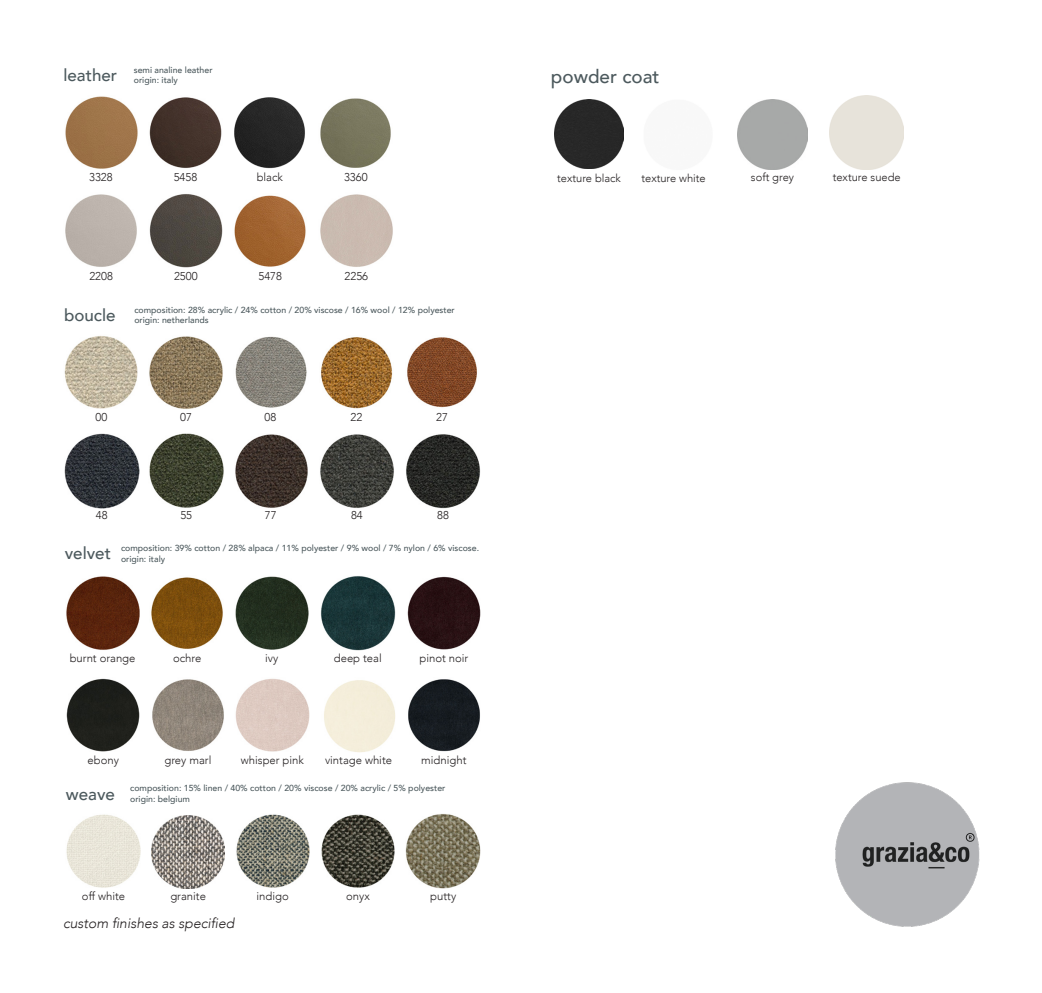
<style>
.page{position:relative;width:1042px;height:993px;background:#fff}
.page>*{position:absolute;margin:0;border:0;box-sizing:border-box;transform-origin:0 0}
.t1{font:500 18.9px "Avenir";color:#4c595d}
.t2{font:500 16.97px "Avenir";color:#4c595d}
.t3{font:italic 300 14px "Avenir";color:#231f20}
.t4{font:300 11.38px "Avenir";color:#231f20}
.t5{font:300 11.2px "Avenir";color:#231f20}
.t6{font:500 8.75px/10.5px "Avenir";color:#4c595d}
</style>
<div class="page">
<img style="left:554px;top:99px;width:70px;height:69px">
<img style="left:738px;top:100px;width:69px;height:69px">
<img style="left:835px;top:782px;width:144px;height:144px">
<img style="left:64px;top:336px;width:74px;height:73px">
<img style="left:149px;top:336px;width:74px;height:73px">
<img style="left:321px;top:337px;width:72px;height:72px">
<img style="left:64px;top:433px;width:75px;height:75px">
<img style="left:149px;top:433px;width:75px;height:75px">
<img style="left:235px;top:434px;width:73px;height:74px">
<img style="left:320px;top:434px;width:74px;height:74px">
<img style="left:406px;top:434px;width:74px;height:74px">
<img style="left:66px;top:576px;width:74px;height:74px">
<img style="left:235px;top:576px;width:74px;height:74px">
<img style="left:408px;top:679px;width:72px;height:73px">
<img style="left:236px;top:814px;width:74px;height:74px">
<img style="left:66px;top:814px;width:75px;height:74px">
<img style="left:321px;top:814px;width:74px;height:74px">
<img style="left:152px;top:815px;width:72px;height:73px">
<img style="left:66px;top:678px;width:74px;height:74px">
<img style="left:152px;top:679px;width:72px;height:72px">
<img style="left:151px;top:577px;width:72px;height:72px">
<img style="left:407px;top:576px;width:74px;height:74px">
<img style="left:324px;top:680px;width:71px;height:72px">
<img style="left:235px;top:678px;width:75px;height:74px">
<img style="left:235px;top:336px;width:72px;height:72px">
<img style="left:407px;top:337px;width:70px;height:71px">
<img style="left:65px;top:194px;width:72px;height:73px">
<img style="left:149px;top:194px;width:74px;height:74px">
<img style="left:65px;top:96px;width:73px;height:73px">
<img style="left:149px;top:97px;width:73px;height:71px">
<img style="left:234px;top:195px;width:72px;height:72px">
<img style="left:234px;top:97px;width:71px;height:72px">
<img style="left:320px;top:98px;width:71px;height:70px">
<img style="left:320px;top:194px;width:73px;height:73px">
<img style="left:320px;top:576px;width:75px;height:74px">
<img style="left:406px;top:814px;width:75px;height:73px">
<img style="left:829px;top:95px;width:75px;height:74px">
<p class="t2" style="left:63px;top:60px;width:55px">leather</p>
<p class="t6" style="left:134px;top:64px;width:80px">semi analine leather</p>
<p class="t6" style="left:134px;top:74px;width:46px">origin: italy</p>
<p class="t4" style="left:89px;top:170px;width:25px">3328</p>
<p class="t4" style="left:174px;top:170px;width:25px">5458</p>
<p class="t4" style="left:257px;top:170px;width:28px">black</p>
<p class="t4" style="left:344px;top:170px;width:25px">3360</p>
<p class="t4" style="left:89px;top:269px;width:25px">2208</p>
<p class="t2" style="left:64px;top:300px;width:53px">boucle</p>
<p class="t4" style="left:174px;top:269px;width:25px">2500</p>
<p class="t4" style="left:258px;top:269px;width:25px">5478</p>
<p class="t4" style="left:345px;top:269px;width:25px">2256</p>
<p class="t6" style="left:134px;top:304px;width:322px">composition: 28% acrylic / 24% cotton / 20% viscose / 16% wool / 12% polyester</p>
<p class="t6" style="left:134px;top:314px;width:76px">origin: netherlands</p>
<p class="t4" style="left:96px;top:410px;width:13px">00</p>
<p class="t4" style="left:180px;top:410px;width:13px">07</p>
<p class="t4" style="left:264px;top:410px;width:13px">08</p>
<p class="t4" style="left:350px;top:410px;width:13px">22</p>
<p class="t4" style="left:436px;top:410px;width:13px">27</p>
<p class="t4" style="left:96px;top:508px;width:13px">48</p>
<p class="t4" style="left:180px;top:508px;width:13px">55</p>
<p class="t4" style="left:265px;top:508px;width:13px">77</p>
<p class="t4" style="left:351px;top:508px;width:13px">84</p>
<p class="t4" style="left:437px;top:508px;width:13px">88</p>
<p class="t2" style="left:65px;top:538px;width:48px">velvet</p>
<p class="t6" style="left:121px;top:542px;width:359px">composition: 39% cotton / 28% alpaca / 11% polyester / 9% wool / 7% nylon / 6% viscose. origin: italy</p>
<p class="t4" style="left:70px;top:650px;width:67px">burnt orange</p>
<p class="t4" style="left:173px;top:650px;width:30px">ochre</p>
<p class="t4" style="left:265px;top:650px;width:15px">ivy</p>
<p class="t4" style="left:334px;top:650px;width:49px">deep teal</p>
<p class="t4" style="left:419px;top:651px;width:50px">pinot noir</p>
<p class="t4" style="left:88px;top:753px;width:33px">ebony</p>
<p class="t4" style="left:164px;top:753px;width:48px">grey marl</p>
<p class="t4" style="left:241px;top:753px;width:65px">whisper pink</p>
<p class="t4" style="left:325px;top:753px;width:69px">vintage white</p>
<p class="t4" style="left:421px;top:753px;width:47px">midnight</p>
<p class="t2" style="left:66px;top:778px;width:51px">weave</p>
<p class="t6" style="left:130px;top:782px;width:317px">composition: 15% linen / 40% cotton / 20% viscose / 20% acrylic / 5% polyester origin: belgium</p>
<p class="t4" style="left:82px;top:888px;width:45px">off white</p>
<p class="t4" style="left:170px;top:888px;width:37px">granite</p>
<p class="t4" style="left:256px;top:888px;width:34px">indigo</p>
<p class="t4" style="left:346px;top:888px;width:25px">onyx</p>
<p class="t4" style="left:430px;top:888px;width:27px">putty</p>
<p class="t3" style="left:63px;top:914px;width:173px">custom finishes as specified</p>
<p class="t1" style="left:551px;top:60px;width:110px">powder coat</p>
<p class="t5" style="left:557px;top:171px;width:65px">texture black</p>
<p class="t5" style="left:641px;top:171px;width:66px">texture white</p>
<p class="t5" style="left:751px;top:171px;width:45px">soft grey</p>
<p class="t5" style="left:832px;top:170px;width:70px">texture suede</p>
</div>
